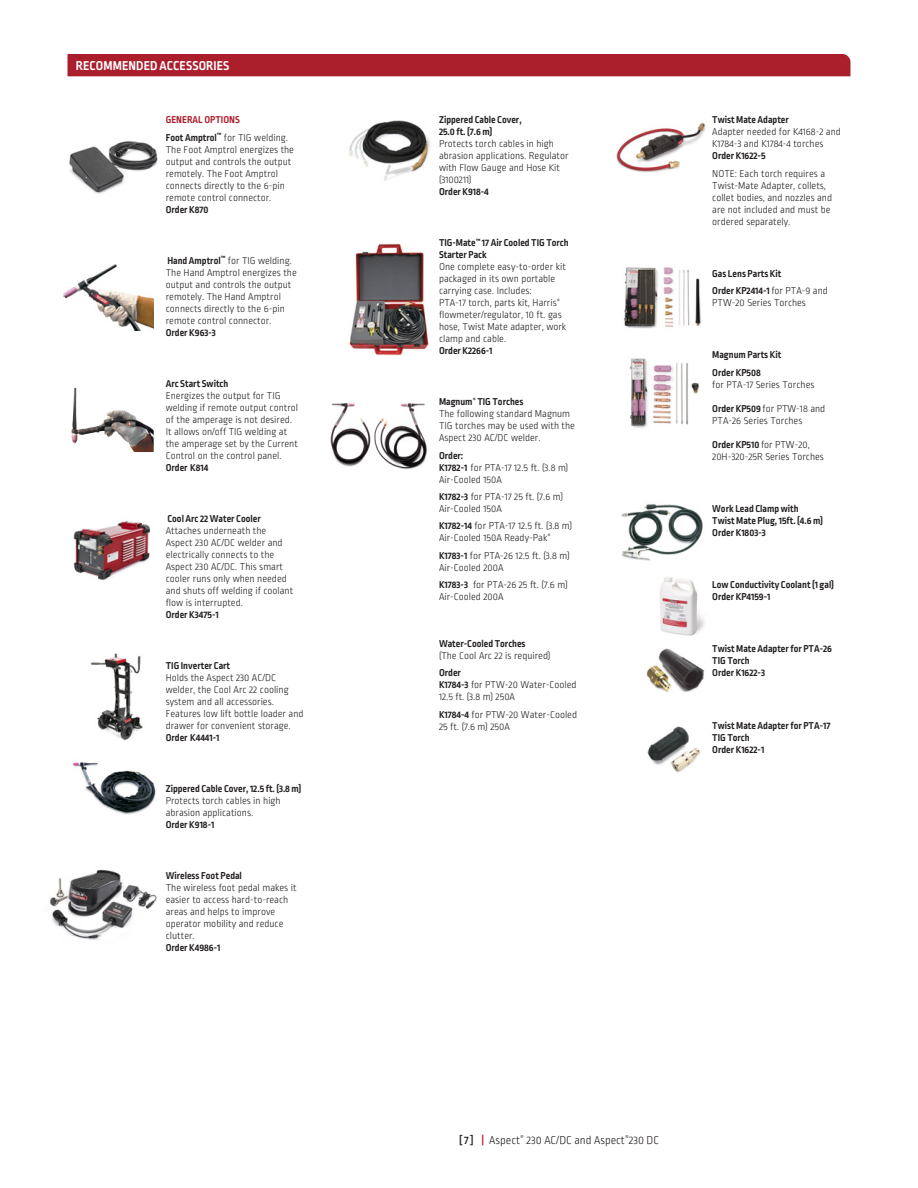
<style>
.page{position:relative;width:918px;height:1188px;background:#fff}
.page>*{position:absolute;margin:0;border:0;box-sizing:border-box;transform-origin:0 0}
.t1{font:700 13.5px "Ropa Sans Pro";letter-spacing:.01em;color:#fff}
.t2{font:300 12px "Ropa Sans Pro";color:#231f20}
.t3{font:300 10.5px/12px "Ropa Sans Pro";color:#231f20}
.t4{font:700 10.5px/12px "Ropa Sans Pro";color:#231f20}
.t5{font:700 10.5px/17.4px "Ropa Sans Pro";color:#ab1e2c}
.s1{color:#231f20}
.s2{font-weight:300;color:#231f20}
.s3{font-weight:700}
.s4{font-weight:300}
.s5{font-weight:500}
.s6{font-weight:500;color:#be1d2c}
</style>
<div class="page">
<div style="left:68px;top:54px;width:782px;height:22px;background:#ab1e2c"></div>
<img style="left:73px;top:521px;width:77px;height:60px">
<img style="left:660px;top:577px;width:45px;height:59px">
<img style="left:90px;top:653px;width:53px;height:88px">
<img style="left:622px;top:504px;width:81px;height:57px">
<img style="left:629px;top:358px;width:71px;height:70px">
<img style="left:69px;top:141px;width:89px;height:53px">
<img style="left:63px;top:264px;width:91px;height:67px">
<img style="left:71px;top:387px;width:83px;height:65px">
<img style="left:349px;top:243px;width:80px;height:112px">
<img style="left:348px;top:120px;width:83px;height:61px">
<img style="left:72px;top:762px;width:84px;height:53px">
<img style="left:330px;top:403px;width:97px;height:66px">
<img style="left:616px;top:122px;width:90px;height:51px">
<img style="left:624px;top:267px;width:77px;height:62px">
<img style="left:647px;top:726px;width:54px;height:46px">
<img style="left:646px;top:648px;width:58px;height:44px">
<img style="left:50px;top:869px;width:107px;height:71px">
<p class="t1" style="left:76px;top:58px;width:155px">RECOMMENDED ACCESSORIES</p>
<p class="t5" style="left:166px;top:112px;width:124px">GENERAL OPTIONS<br><span class="s1">Foot Amptrol</span><sup>™</sup> <span class="s2">for TIG welding.</span></p>
<p class="t3" style="left:166px;top:144px;width:130px">The Foot Amptrol energizes the output and controls the output remotely. The Foot Amptrol connects directly to the 6-pin remote control connector.</p>
<p class="t4" style="left:166px;top:204px;width:44px">Order K870</p>
<p class="t3" style="left:166px;top:255px;width:133px"><span class="s3">Hand Amptrol</span><sup>™</sup> for TIG welding.<br>The Hand Amptrol energizes the output and controls the output remotely. The Hand Amptrol connects directly to the 6-pin remote control connector.</p>
<p class="t4" style="left:166px;top:327px;width:52px">Order K963-3</p>
<p class="t4" style="left:166px;top:378px;width:64px">Arc Start Switch</p>
<p class="t3" style="left:166px;top:390px;width:134px">Energizes the output for TIG welding if remote output control of the amperage is not desired.<br>It allows on/off TIG welding at the amperage set by the Current<br>Control on the control panel.</p>
<p class="t4" style="left:166px;top:462px;width:44px">Order K814</p>
<p class="t4" style="left:167px;top:513px;width:95px">Cool Arc 22 Water Cooler</p>
<p class="t3" style="left:166px;top:525px;width:129px">Attaches underneath the<br>Aspect 230 AC/DC welder and electrically connects to the<br>Aspect 230 AC/DC. This smart cooler runs only when needed and shuts off welding if coolant flow is interrupted.</p>
<p class="t4" style="left:166px;top:609px;width:54px">Order K3475-1</p>
<p class="t4" style="left:166px;top:660px;width:66px">TIG Inverter Cart</p>
<p class="t3" style="left:166px;top:672px;width:139px">Holds the Aspect 230 AC/DC welder, the Cool Arc 22 cooling system and all accessories.<br>Features low lift bottle loader and drawer for convenient storage.</p>
<p class="t4" style="left:166px;top:732px;width:55px">Order K4441-1</p>
<p class="t4" style="left:166px;top:783px;width:137px">Zippered Cable Cover, 12.5 ft. (3.8 m)</p>
<p class="t3" style="left:166px;top:795px;width:116px">Protects torch cables in high abrasion applications.</p>
<p class="t4" style="left:166px;top:819px;width:50px">Order K918-1</p>
<p class="t4" style="left:166px;top:870px;width:78px">Wireless Foot Pedal</p>
<p class="t3" style="left:166px;top:882px;width:132px">The wireless foot pedal makes it easier to access hard-to-reach areas and helps to improve operator mobility and reduce clutter.</p>
<p class="t4" style="left:166px;top:942px;width:56px">Order K4986-1</p>
<p class="t4" style="left:439px;top:114px;width:84px">Zippered Cable Cover,<br>25.0 ft. (7.6 m)</p>
<p class="t3" style="left:439px;top:138px;width:131px">Protects torch cables in high abrasion applications. Regulator with Flow Gauge and Hose Kit (3100211)</p>
<p class="t4" style="left:439px;top:186px;width:51px">Order K918-4</p>
<p class="t4" style="left:439px;top:237px;width:131px">TIG-Mate<sup>™</sup> 17 Air Cooled TIG Torch<br>Starter Pack</p>
<p class="t3" style="left:439px;top:261px;width:129px">One complete easy-to-order kit packaged in its own portable carrying case. Includes:<br>PTA-17 torch, parts kit, Harris<sup>® </sup>flowmeter/regulator, 10 ft. gas hose, Twist Mate adapter, work clamp and cable.</p>
<p class="t4" style="left:439px;top:345px;width:55px">Order K2266-1</p>
<p class="t3" style="left:439px;top:396px;width:138px"><span class="s3">Magnum</span><sup>®</sup> <span class="s3">TIG Torches<br></span>The following standard Magnum<br>TIG torches may be used with the<br>Aspect 230 AC/DC welder.</p>
<p class="t3" style="left:439px;top:450px;width:131px"><span class="s3">Order:<br>K1782-1</span> for PTA-17 12.5 ft. (3.8 m)<br>Air-Cooled 150A</p>
<p class="t3" style="left:439px;top:491px;width:126px"><span class="s3">K1782-3</span> for PTA-17 25 ft. (7.6 m)<br>Air-Cooled 150A</p>
<p class="t3" style="left:439px;top:521px;width:135px"><span class="s3">K1782-14</span> for PTA-17 12.5 ft. (3.8 m)<br>Air-Cooled 150A Ready-Pak<sup>®</sup></p>
<p class="t3" style="left:439px;top:550px;width:132px"><span class="s3">K1783-1</span> for PTA-26 12.5 ft. (3.8 m)<br>Air-Cooled 200A</p>
<p class="t3" style="left:439px;top:579px;width:130px"><span class="s3">K1783-3</span> for PTA-26 25 ft. (7.6 m)<br>Air-Cooled 200A</p>
<p class="t4" style="left:439px;top:638px;width:88px">Water-Cooled Torches</p>
<p class="t3" style="left:439px;top:650px;width:113px">(The Cool Arc 22 is required)</p>
<p class="t3" style="left:439px;top:668px;width:139px"><span class="s3">Order<br>K1784-3</span> for PTW-20 Water-Cooled<br>12.5 ft. (3.8 m) 250A</p>
<p class="t3" style="left:439px;top:709px;width:140px"><span class="s3">K1784-4</span> for PTW-20 Water-Cooled<br>25 ft. (7.6 m) 250A</p>
<p class="t4" style="left:712px;top:114px;width:78px">Twist Mate Adapter</p>
<p class="t3" style="left:712px;top:126px;width:130px">Adapter needed for K4168-2 and<br>K1784-3 and K1784-4 torches</p>
<p class="t4" style="left:712px;top:150px;width:55px">Order K1622-5</p>
<p class="t3" style="left:712px;top:168px;width:121px">NOTE: Each torch requires a<br>Twist-Mate Adapter, collets, collet bodies, and nozzles and are not included and must be ordered separately.</p>
<p class="t4" style="left:712px;top:265px;width:117px;line-height:17.4px">Gas Lens Parts Kit<br>Order KP2414-1 <span class="s4">for PTA-9 and</span></p>
<p class="t3" style="left:712px;top:297px;width:95px">PTW-20 Series Torches</p>
<p class="t4" style="left:712px;top:347px;width:71px;line-height:17.4px">Magnum Parts Kit<br>Order KP508</p>
<p class="t3" style="left:712px;top:379px;width:104px">for PTA-17 Series Torches</p>
<p class="t3" style="left:712px;top:403px;width:115px"><span class="s3">Order KP509</span> for PTW-18 and<br>PTA-26 Series Torches</p>
<p class="t3" style="left:712px;top:439px;width:113px"><span class="s3">Order KP510</span> for PTW-20,<br>20H-320-25R Series Torches</p>
<p class="t4" style="left:712px;top:503px;width:112px">Work Lead Clamp with<br>Twist Mate Plug, 15ft. (4.6 m)<br>Order K1803-3</p>
<p class="t4" style="left:712px;top:579px;width:123px">Low Conductivity Coolant (1 gal)<br>Order KP4159-1</p>
<p class="t4" style="left:712px;top:644px;width:121px">Twist Mate Adapter for PTA-26<br>TIG Torch<br>Order K1622-3</p>
<p class="t4" style="left:712px;top:720px;width:120px">Twist Mate Adapter for PTA-17<br>TIG Torch<br>Order K1622-1</p>
<p class="t2" style="left:459px;top:1133px;width:202px"><span class="s5">[ 7 ]</span> <span class="s6">|</span> Aspect<sup>®</sup> 230 AC/DC and Aspect<sup>®</sup>230 DC</p>
</div>
